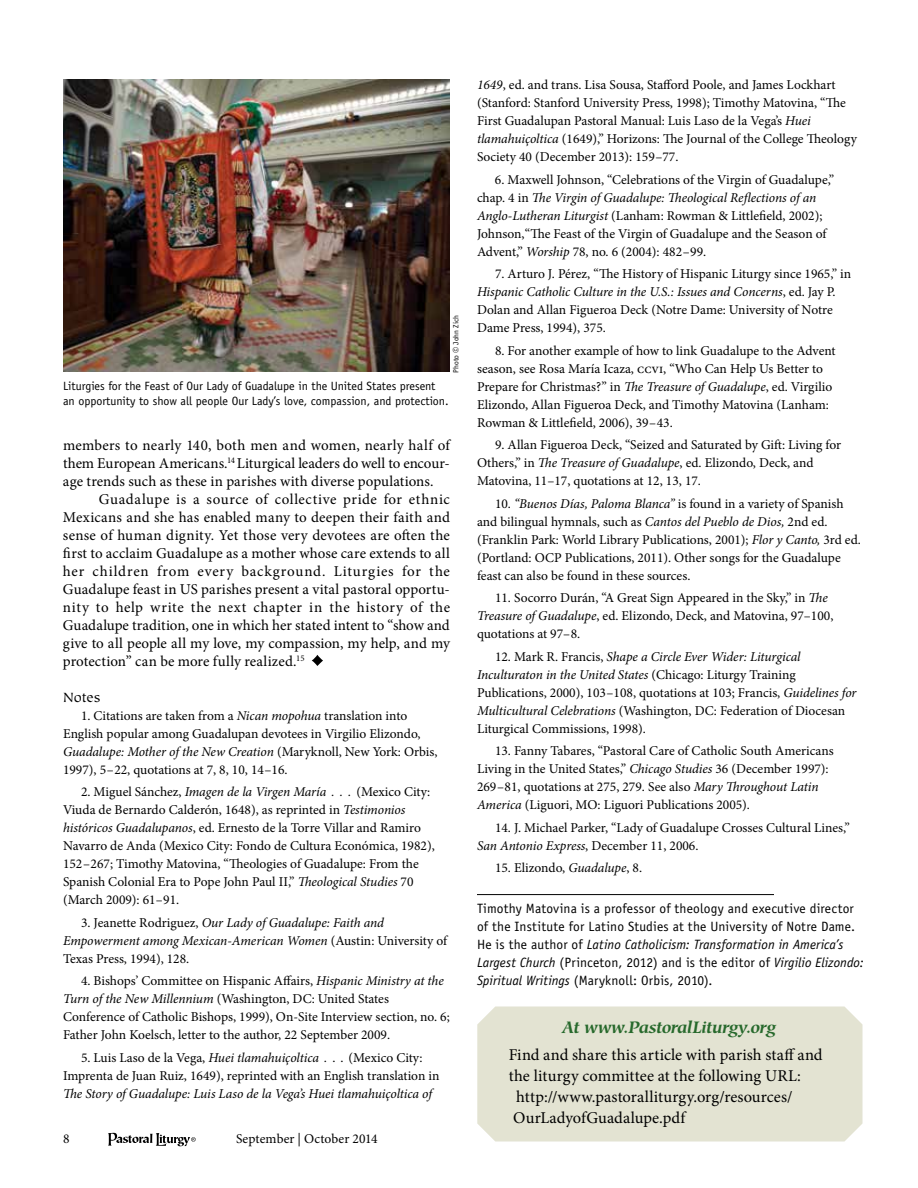
<style>
.page{position:relative;width:918px;height:1188px;background:#fff}
.page>*{position:absolute;margin:0;border:0;box-sizing:border-box;transform-origin:0 0}
.t1{font:16.5px "Minion Pro";letter-spacing:.01em;color:#000}
.t2{font:italic 700 16.5px "Hiroshige Std";letter-spacing:-.03em;color:#27692c}
.t3{font:15px/18px "Minion Pro";color:#000;text-align:justify}
.t4{font:15px "Tiepolo Std";color:#000}
.t5{font:13.5px/18px "Minion Pro";color:#000}
.t6{font:13.5px/18px "Officina Sans Std";letter-spacing:.01em;color:#000}
.t7{font:italic 13.5px/18px "Minion Pro";letter-spacing:-.01em;color:#000}
.t8{font:12px/15px "Officina Sans Std";color:#000}
.t9{font:7.5px "Officina Sans Std";color:#000}
.s1{font-family:"Univers LT Std"}
.s2{font-style:italic}
.s3{font-style:normal}
</style>
<div class="page">
<svg style="left:108px;top:1133px;width:88px;height:13px"></svg>
<hr style="left:477px;top:894px;width:297px;height:1px;background:#000">
<svg style="left:312px;top:655px;width:11px;height:11px"></svg>
<img style="left:63px;top:80px;width:387px;height:292px">
<div style="left:477px;top:1006px;width:385px;height:136px;background:#e3e3d2"></div>
<p class="t9" style="left:452px;top:373px;width:59px;rotate:-90deg">Photo <span class="s1">©</span> John Zich</p>
<p class="t8" style="left:63px;top:378px;width:387px">Liturgies for the Feast of Our Lady of Guadalupe in the United States present an opportunity to show all people Our Lady’s love, compassion, and protection.</p>
<p class="t3" style="left:63px;top:436px;width:388px">members to nearly 140, both men and women, nearly half of them European Americans.<sup>14</sup> Liturgical leaders do well to encour&shy;age trends such as these in parishes with diverse populations.</p>
<p class="t3" style="left:63px;top:490px;width:389px;text-indent:36px">Guadalupe is a source of collective pride for ethnic Mexicans and she has enabled many to deepen their faith and sense of human dignity. Yet those very devotees are often the first to acclaim Guadalupe as a mother whose care extends to all her children from every background. Liturgies for the Guadalupe feast in US parishes present a vital pastoral opportu&shy;nity to help write the next chapter in the history of the Guadalupe tradition, one in which her stated intent to “show and give to all people all my love, my compassion, my help, and my protection” can be more fully realized.<sup>15</sup></p>
<p class="t4" style="left:63px;top:689px;width:39px">Notes</p>
<p class="t5" style="left:63px;top:707px;width:376px;text-indent:18px">1. Citations are taken from a <span class="s2">Nican mopohua</span> translation into English popular among Guadalupan devotees in Virgilio Elizondo, <span class="s2">Guadalupe: Mother of the New Creation</span> (Maryknoll, New York: Orbis, 1997), 5–22, quotations at 7, 8, 10, 14–16.</p>
<p class="t5" style="left:63px;top:783px;width:373px;text-indent:18px">2. Miguel Sánchez, <span class="s2">Imagen de la Virgen María . . .</span> (Mexico City:<br>Viuda de Bernardo Calderón, 1648), as reprinted in <span class="s2">Testimonios históricos Guadalupanos</span>, ed. Ernesto de la Torre Villar and Ramiro Navarro de Anda (Mexico City: Fondo de Cultura Económica, 1982), 152–267; Timothy Matovina, “Theologies of Guadalupe: From the Spanish Colonial Era to Pope John Paul II,” <span class="s2">Theological Studies</span> 70 (March 2009): 61–91.</p>
<p class="t7" style="left:63px;top:914px;width:386px;text-indent:18px"><span class="s3">3. Jeanette Rodriguez,</span> Our Lady of Guadalupe: Faith and<br>Empowerment among Mexican-American Women <span class="s3">(Austin: University of<br>Texas Press, 1994), 128.</span></p>
<p class="t5" style="left:63px;top:972px;width:388px;text-indent:18px">4. Bishops’ Committee on Hispanic Affairs, <span class="s2">Hispanic Ministry at the Turn of the New Millennium</span> (Washington, DC: United States Conference of Catholic Bishops, 1999), On-Site Interview section, no. 6; Father John Koelsch, letter to the author, 22 September 2009.</p>
<p class="t5" style="left:63px;top:1049px;width:378px;text-align:center">5. Luis Laso de la Vega, <span class="s2">Huei tlamahuiçoltica .</span> . . (Mexico City:<br>Imprenta de Juan Ruiz, 1649), reprinted with an English translation in</p>
<p class="t7" style="left:63px;top:1085px;width:371px">The Story of Guadalupe: Luis Laso de la Vega’s Huei tlamahuiçoltica of</p>
<p class="t5" style="left:63px;top:1129px;width:8px">8</p>
<p class="t5" style="left:236px;top:1129px;width:143px">September | October 2014</p>
<p class="t5" style="left:477px;top:76px;width:381px"><span class="s2">1649</span>, ed. and trans. Lisa Sousa, Stafford Poole, and James Lockhart (Stanford: Stanford University Press, 1998); Timothy Matovina, “The First Guadalupan Pastoral Manual: Luis Laso de la Vega’s <span class="s2">Huei tlamahuiçoltica</span> (1649),” Horizons: The Journal of the College Theology Society 40 (December 2013): 159–77.</p>
<p class="t5" style="left:477px;top:171px;width:359px;text-indent:18px">6. Maxwell Johnson, “Celebrations of the Virgin of Guadalupe,” chap. 4 in <span class="s2">The Virgin of Guadalupe: Theological Reflections of an Anglo-Lutheran Liturgist</span> (Lanham: Rowman &amp; Littlefield, 2002); Johnson,“The Feast of the Virgin of Guadalupe and the Season of Advent,” <span class="s2">Worship</span> 78, no. 6 (2004): 482–99.</p>
<p class="t5" style="left:477px;top:265px;width:376px;text-indent:18px">7. Arturo J. Pérez, “The History of Hispanic Liturgy since 1965,” in <span class="s2">Hispanic Catholic Culture in the U.S.: Issues and Concerns</span>, ed. Jay P.<br>Dolan and Allan Figueroa Deck (Notre Dame: University of Notre Dame Press, 1994), 375.</p>
<p class="t5" style="left:477px;top:342px;width:360px;text-indent:18px">8. For another example of how to link Guadalupe to the Advent season, see Rosa María Icaza, ccvi, “Who Can Help Us Better to Prepare for Christmas?” in <span class="s2">The Treasure of Guadalupe</span>, ed. Virgilio Elizondo, Allan Figueroa Deck, and Timothy Matovina (Lanham:<br>Rowman &amp; Littlefield, 2006), 39–43.</p>
<p class="t5" style="left:477px;top:436px;width:366px;text-indent:18px">9. Allan Figueroa Deck, “Seized and Saturated by Gift: Living for<br>Others,” in <span class="s2">The Treasure of Guadalupe</span>, ed. Elizondo, Deck, and<br>Matovina, 11–17, quotations at 12, 13, 17.</p>
<p class="t5" style="left:477px;top:495px;width:385px;text-indent:18px">10. <span class="s2">“Buenos Días, Paloma Blanca”</span> is found in a variety of Spanish and bilingual hymnals, such as <span class="s2">Cantos del Pueblo de Dios,</span> 2nd ed. (Franklin Park: World Library Publications, 2001); <span class="s2">Flor y Canto,</span> 3rd ed. (Portland: OCP Publications, 2011). Other songs for the Guadalupe feast can also be found in these sources.</p>
<p class="t5" style="left:477px;top:589px;width:358px;text-indent:18px">11. Socorro Durán, “A Great Sign Appeared in the Sky,” in <span class="s2">The<br>Treasure of Guadalupe</span>, ed. Elizondo, Deck, and Matovina, 97–100, quotations at 97–8.</p>
<p class="t5" style="left:477px;top:647px;width:381px;text-indent:18px">12. Mark R. Francis, <span class="s2">Shape a Circle Ever Wider: Liturgical Inculturaton in the United States</span> (Chicago: Liturgy Training Publications, 2000), 103–108, quotations at 103; Francis, <span class="s2">Guidelines for Multicultural Celebrations</span> (Washington, DC: Federation of Diocesan Liturgical Commissions, 1998).</p>
<p class="t5" style="left:477px;top:742px;width:358px;text-indent:18px">13. Fanny Tabares, “Pastoral Care of Catholic South Americans Living in the United States,” <span class="s2">Chicago Studies</span> 36 (December 1997):<br>269–81, quotations at 275, 279. See also <span class="s2">Mary Throughout Latin America</span> (Liguori, MO: Liguori Publications 2005).</p>
<p class="t5" style="left:477px;top:818px;width:374px;text-indent:18px">14. J. Michael Parker, “Lady of Guadalupe Crosses Cultural Lines,”<br><span class="s2">San Antonio Express</span>, December 11, 2006.</p>
<p class="t5" style="left:495px;top:859px;width:149px">15. Elizondo, <span class="s2">Guadalupe</span>, 8.</p>
<p class="t6" style="left:477px;top:899px;width:388px">Timothy Matovina is a professor of theology and executive director of the Institute for Latino Studies at the University of Notre Dame.<br>He is the author of <span class="s2">Latino Catholicism: Transformation in America’s Largest Church</span> (Princeton, 2012) and is the editor of <span class="s2">Virgilio Elizondo:<br>Spiritual Writings</span> (Maryknoll: Orbis, 2010).</p>
<p class="t2" style="left:562px;top:1017px;width:215px">At www.PastoralLiturgy.org</p>
<p class="t1" style="left:509px;top:1043px;width:315px">Find and share this article with parish staff and</p>
<p class="t1" style="left:509px;top:1064px;width:294px">the liturgy committee at the following URL:</p>
<p class="t1" style="left:516px;top:1085px;width:278px">http://www.pastoralliturgy.org/resources/</p>
<p class="t1" style="left:513px;top:1106px;width:174px">OurLadyofGuadalupe.pdf</p>
</div>
